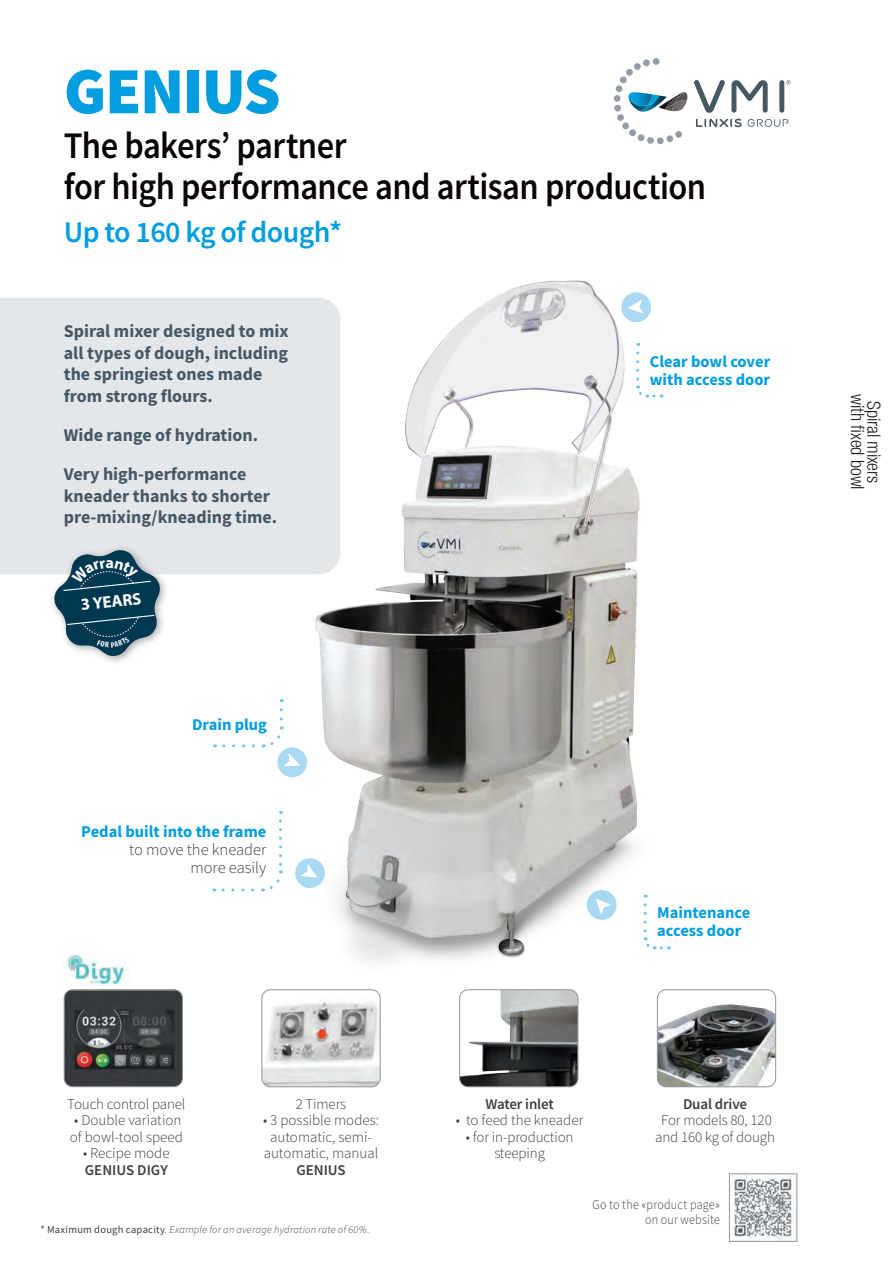
<style>
.page{position:relative;width:893px;height:1263px;background:#fff}
.page>*{position:absolute;margin:0;border:0;box-sizing:border-box;transform-origin:0 0}
.TITRE_Bleu_modele_20{font:900 66px "Source Sans Pro";letter-spacing:-.025em;color:#009de0}
.Sous-titre_gamme_202{font:600 37.5px/40.5px "Source Sans Pro";letter-spacing:-.015em;color:#080302;scale:.92 1}
.t1{font:600 30px "Source Sans Pro";letter-spacing:-.02em;color:#009de0}
.t2{font:300 condensed 18.3px "Helvetica Neue LT";letter-spacing:-.005em;color:#231f20}
.t3{font:700 18px/21.6px "Source Sans Pro";color:#475865}
.t4{font:700 16.8px "Myriad Pro";color:#fff}
.Bleu_Legende_2022{font:700 16.5px/18px "Source Sans Pro";color:#009de0}
.Bleu_Legende_2022-2{font:300 16.5px/18px "Source Sans Pro";color:#3e3e3f;text-align:right}
.t5{font:300 15px/16.5px "Source Sans Pro";letter-spacing:-.01em;color:#3e3e3f;text-align:center}
.t6{font:600 15px "Source Sans Pro";letter-spacing:-.01em;color:#3e3e3f}
.t7{font:300 13.5px/15px "Source Sans Pro";letter-spacing:.015em;color:#3e3e3f;text-align:right;scale:.9 1}
.t8{font:italic 300 10.5px "Source Sans Pro";letter-spacing:.02em;color:#3e3e3f}
.s1{font-weight:700;color:#009de0}
.s2{font-weight:600}
.s3{font-weight:400;font-style:normal}
</style>
<div class="page">
<svg style="left:696px;top:119px;width:46px;height:8px"></svg>
<svg style="left:748px;top:119px;width:40px;height:8px"></svg>
<svg style="left:731px;top:80px;width:37px;height:33px"></svg>
<div style="left:779px;top:80px;width:5px;height:33px;background:#475865;border-radius:2px"></div>
<svg style="left:694px;top:80px;width:31px;height:33px"></svg>
<svg style="left:614px;top:58px;width:74px;height:86px"></svg>
<svg style="left:786px;top:80px;width:5px;height:5px"></svg>
<img style="left:732px;top:1175px;width:63px;height:65px">
<div style="left:729px;top:1173px;width:68px;height:69px;border:1px solid #939598"></div>
<img style="left:657px;top:990px;width:119px;height:97px">
<div style="left:657px;top:989px;width:119px;height:98px;border:1px solid #939598;border-radius:9px"></div>
<img style="left:460px;top:990px;width:118px;height:97px">
<div style="left:459px;top:989px;width:119px;height:98px;border:1px solid #939598;border-radius:9px"></div>
<img style="left:263px;top:991px;width:117px;height:96px">
<div style="left:261px;top:989px;width:120px;height:98px;border:1px solid #939598;border-radius:9px"></div>
<img style="left:64px;top:990px;width:118px;height:97px">
<div style="left:64px;top:989px;width:119px;height:98px;border:1px solid #939598;border-radius:9px"></div>
<div style="left:0;top:298px;width:277px;height:276px;background:#e4e7ea"></div>
<img style="left:40px;top:536px;width:138px;height:126px">
<svg style="left:215px;top:744px;width:38px;height:3px"></svg>
<img style="left:277px;top:280px;width:394px;height:682px">
<img style="left:64px;top:954px;width:65px;height:33px">
<svg style="left:262px;top:821px;width:20px;height:72px"></svg>
<svg style="left:214px;top:888px;width:39px;height:3px"></svg>
<svg style="left:263px;top:710px;width:46px;height:69px"></svg>
<svg style="left:54px;top:549px;width:107px;height:107px;background:#4b7082"></svg>
<p class="TITRE_Bleu_modele_20" style="left:64px;top:46px;width:218px">GENIUS</p>
<p class="Sous-titre_gamme_202" style="left:64px;top:125px;width:700px">The bakers’ partner<br>for high performance and artisan production</p>
<p class="t1" style="left:64px;top:213px;width:280px">Up to 160 kg of dough*</p>
<p class="t3" style="left:64px;top:320px;width:226px">Spiral mixer designed to mix all types of dough, including the springiest ones made from strong flours.</p>
<p class="t3" style="left:64px;top:424px;width:196px">Wide range of hydration.</p>
<p class="t3" style="left:64px;top:463px;width:215px">Very high-performance kneader thanks to shorter pre-mixing/kneading time.</p>
<p class="t4" style="left:80px;top:594px;width:62px;rotate:-6deg">3 YEARS</p>
<p class="Bleu_Legende_2022" style="left:192px;top:715px;width:76px">Drain plug</p>
<p class="Bleu_Legende_2022-2" style="left:81px;top:823px;width:187px"><span class="s1">Pedal built into the frame </span>to move the kneader<br>more easily</p>
<p class="t5" style="left:67px;top:1095px;width:120px">Touch control panel</p>
<p class="t5" style="left:70px;top:1112px;width:115px;text-align:left">• Double variation of bowl-tool speed</p>
<p class="t5" style="left:83px;top:1145px;width:88px">• Recipe mode</p>
<p class="t6" style="left:85px;top:1160px;width:84px">GENIUS DIGY</p>
<p class="t5" style="left:296px;top:1095px;width:52px">2 Timers</p>
<p class="t5" style="left:263px;top:1112px;width:118px">• 3 possible modes: automatic, semi&shy;automatic, manual<br><span class="s2">GENIUS</span></p>
<p class="t8" style="left:40px;top:1223px;width:331px"><span class="s3">* Maximum dough capacity</span>. Example for an average hydration rate of 60%.</p>
<p class="Bleu_Legende_2022" style="left:650px;top:353px;width:122px">Clear bowl cover with access door</p>
<p class="Bleu_Legende_2022" style="left:657px;top:903px;width:95px">Maintenance access door</p>
<p class="t6" style="left:485px;top:1094px;width:70px">Water inlet</p>
<p class="t5" style="left:456px;top:1112px;width:129px">• to feed the kneader</p>
<p class="t5" style="left:466px;top:1128px;width:109px">• for in-production steeping</p>
<p class="t5" style="left:655px;top:1095px;width:121px"><span class="s2">Dual drive<br></span>For models 80, 120 and 160 kg of dough</p>
<p class="t7" style="left:592px;top:1197px;width:143px">Go to the «product page» on our website</p>
<p class="t2" style="left:868px;top:394px;width:97px;rotate:90deg">with fixed bowl</p>
<p class="t2" style="left:884px;top:401px;width:84px;rotate:90deg">Spiral mixers</p>
</div>
